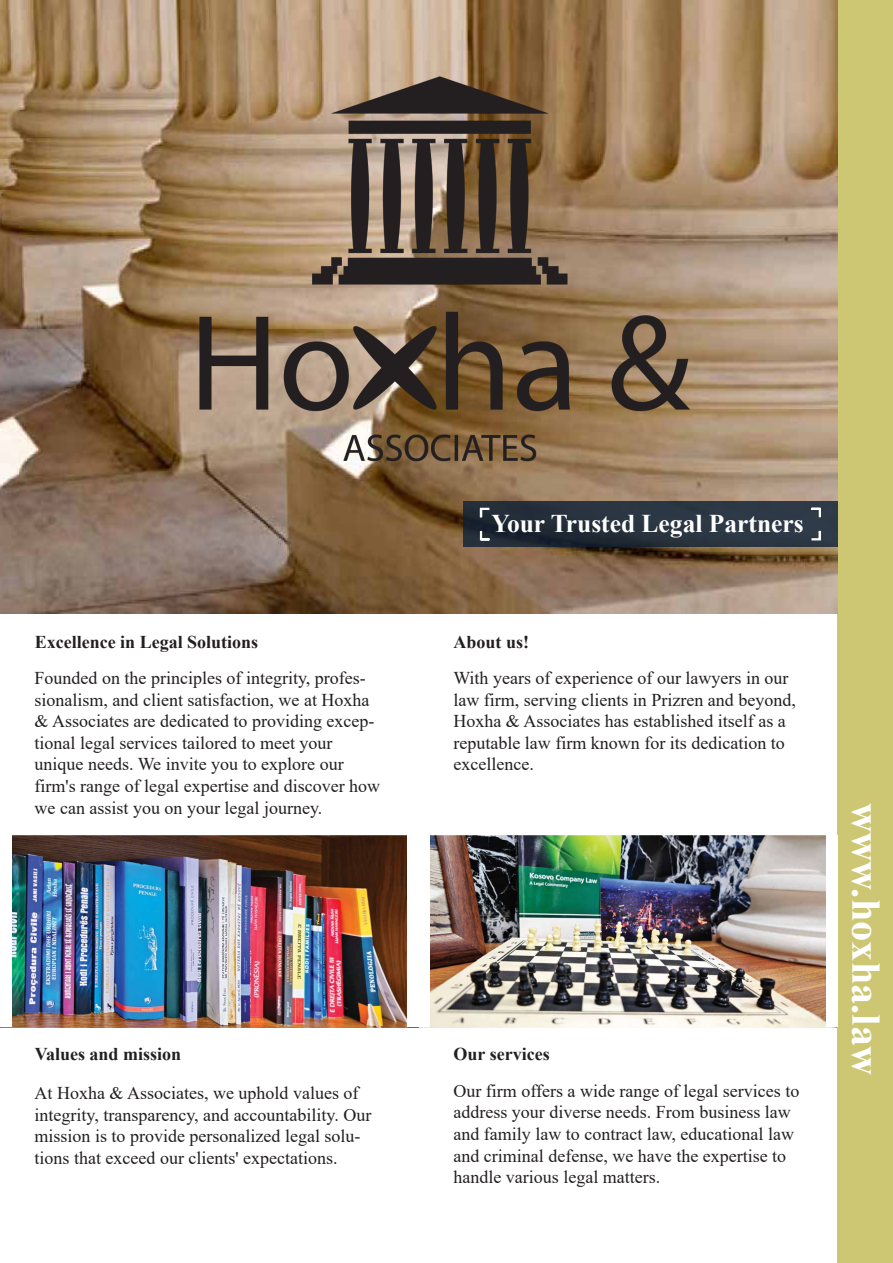
<style>
.page{position:relative;width:893px;height:1263px;background:#fff}
.page>*{position:absolute;margin:0;border:0;box-sizing:border-box;transform-origin:0 0}
.t1{font:700 40.5px "Times New Roman";color:#fff}
.t2{font:700 25.5px "Times New Roman";color:#fff}
.t3{font:18px/21.6px "Times New Roman";color:#231f20}
.t4{font:700 18px "Times New Roman";color:#231f20}
</style>
<div class="page">
<img style="left:12px;top:835px;width:814px;height:192px">
<div style="left:838px;top:0;width:55px;height:1263px;background:#cdc774"></div>
<img style="left:0;top:0;width:838px;height:613px">
<svg style="left:463px;top:501px;width:375px;height:46px;fill:#2a3541"></svg>
<div style="left:810px;top:530px;width:11px;height:10px;background:#2f3b49;border:2px solid #fff"></div>
<div style="left:810px;top:508px;width:11px;height:10px;background:#2f3a47;border:2px solid #fff"></div>
<div style="left:480px;top:508px;width:10px;height:10px;background:#212b34;border:2px solid #fff"></div>
<div style="left:480px;top:530px;width:10px;height:10px;background:#202b36;border:2px solid #fff"></div>
<img style="left:195px;top:72px;width:503px;height:393px">
<div style="left:407px;top:835px;width:23px;height:192px;background:#fff"></div>
<p class="t4" style="left:35px;top:629px;width:225px">Excellence in Legal Solutions</p>
<p class="t3" style="left:35px;top:667px;width:347px">Founded on the principles of integrity, profes&shy;sionalism, and client satisfaction, we at Hoxha &amp; Associates are dedicated to providing excep&shy;tional legal services tailored to meet your unique needs. We invite you to explore our firm's range of legal expertise and discover how we can assist you on your legal journey.</p>
<p class="t4" style="left:35px;top:1041px;width:148px">Values and mission</p>
<p class="t3" style="left:35px;top:1082px;width:338px">At Hoxha &amp; Associates, we uphold values of integrity, transparency, and accountability. Our mission is to provide personalized legal solu&shy;tions that exceed our clients' expectations.</p>
<h2 class="t2" style="left:491px;top:505px;width:314px">Your Trusted Legal Partners</h2>
<p class="t4" style="left:453px;top:629px;width:77px">About us!</p>
<p class="t3" style="left:453px;top:667px;width:344px">With years of experience of our lawyers in our law firm, serving clients in Prizren and beyond, Hoxha &amp; Associates has established itself as a reputable law firm known for its dedication to excellence.</p>
<p class="t4" style="left:453px;top:1041px;width:98px">Our services</p>
<p class="t3" style="left:453px;top:1079px;width:348px">Our firm offers a wide range of legal services to address your diverse needs. From business law and family law to contract law, educational law and criminal defense, we have the expertise to handle various legal matters.</p>
<h1 class="t1" style="left:895px;top:803px;width:274px;rotate:90deg">www.hoxha.law</h1>
</div>
